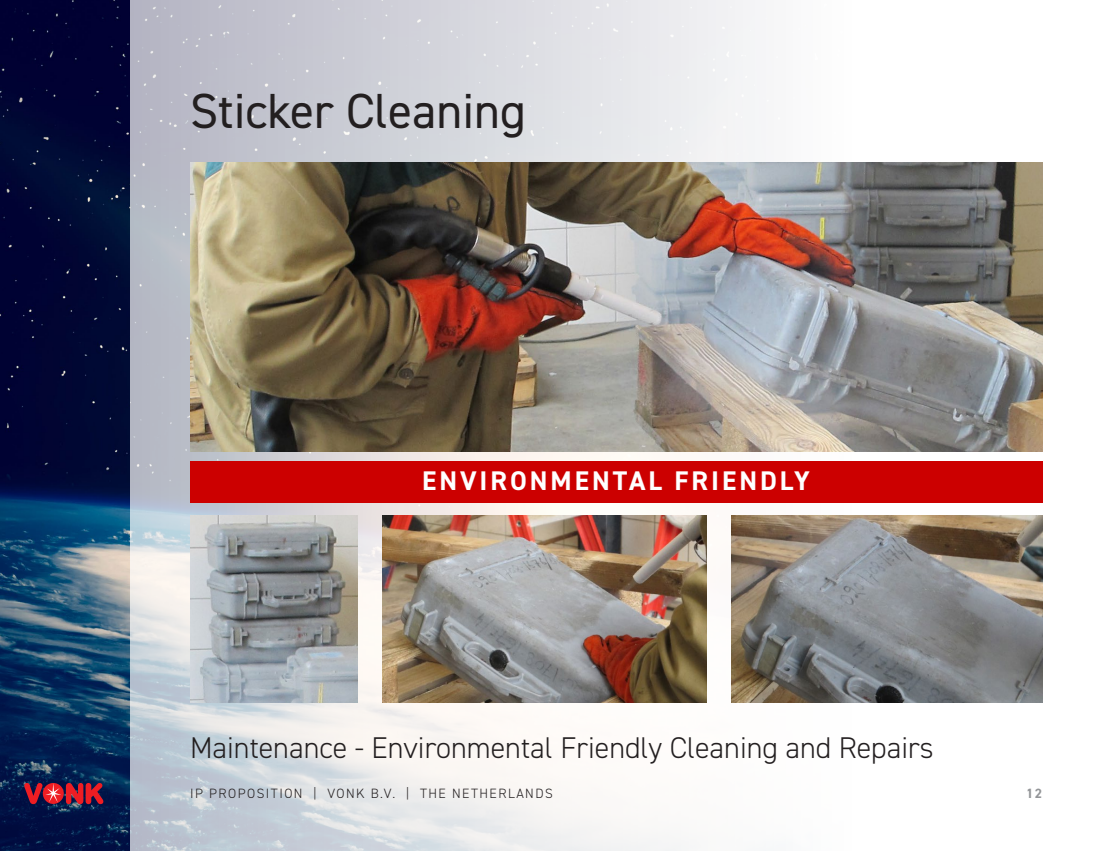
<style>
.page{position:relative;width:1106px;height:851px;background:#fff}
.page>*{position:absolute;margin:0;border:0;box-sizing:border-box;transform-origin:0 0}
.t1{font:49.35px "DIN2014";color:#231f20}
.t2{font:300 30px "DIN2014";color:#231f20}
.t3{font:700 27px "DIN2014";letter-spacing:.11em;color:#fff}
.t4{font:300 13.5px "DIN2014";letter-spacing:.11em;color:#231f20}
.t5{font:700 13.5px "DIN2014";color:#939598}
</style>
<div class="page">
<img style="left:0;top:0;width:1043px;height:850px">
<svg style="left:24px;top:782px;width:79px;height:22px;background:#952137"></svg>
<img style="left:383px;top:515px;width:324px;height:187px">
<img style="left:732px;top:515px;width:310px;height:187px">
<img style="left:190px;top:162px;width:852px;height:289px">
<img style="left:190px;top:515px;width:168px;height:187px">
<div style="left:190px;top:461px;width:852px;height:42px;background:#c00"></div>
<p class="t1" style="left:190px;top:80px;width:337px">Sticker Cleaning</p>
<p class="t3" style="left:422px;top:463px;width:389px">ENVIRONMENTAL FRIENDLY</p>
<p class="t2" style="left:190px;top:729px;width:745px">Maintenance - Environmental Friendly Cleaning and Repairs</p>
<p class="t4" style="left:190px;top:784px;width:364px">IP PROPOSITION | VONK B.V. | THE NETHERLANDS</p>
<p class="t5" style="left:1026px;top:783px;width:17px">12</p>
</div>
